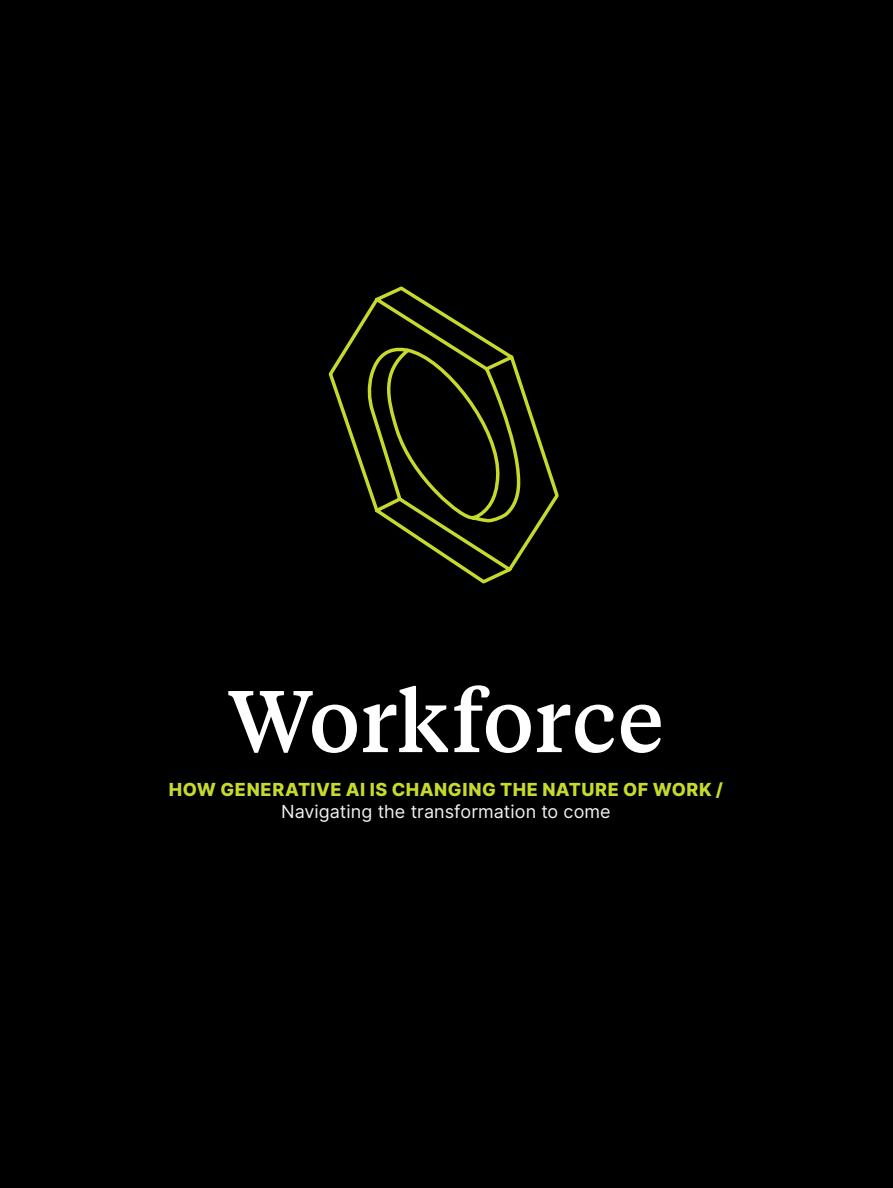
<style>
.page{position:relative;width:893px;height:1188px;background:#000}
.page>*{position:absolute;margin:0;border:0;box-sizing:border-box;transform-origin:0 0}
.t1{font:500 87px "Tiempos Text";letter-spacing:-.005em;color:#fff}
.t2{font:800 18px "Inter";letter-spacing:.03em;color:#c7da2c}
.t3{font:18px "Inter";letter-spacing:.005em;color:#f1f1f2}
</style>
<div class="page">
<svg style="left:328px;top:286px;width:231px;height:298px"></svg>
<h1 class="t1" style="left:228px;top:662px;width:438px">Workforce</h1>
<p class="t2" style="left:169px;top:777px;width:556px">HOW GENERATIVE AI IS CHANGING THE NATURE OF WORK /</p>
<p class="t3" style="left:281px;top:798px;width:331px">Navigating the transformation to come</p>
</div>
